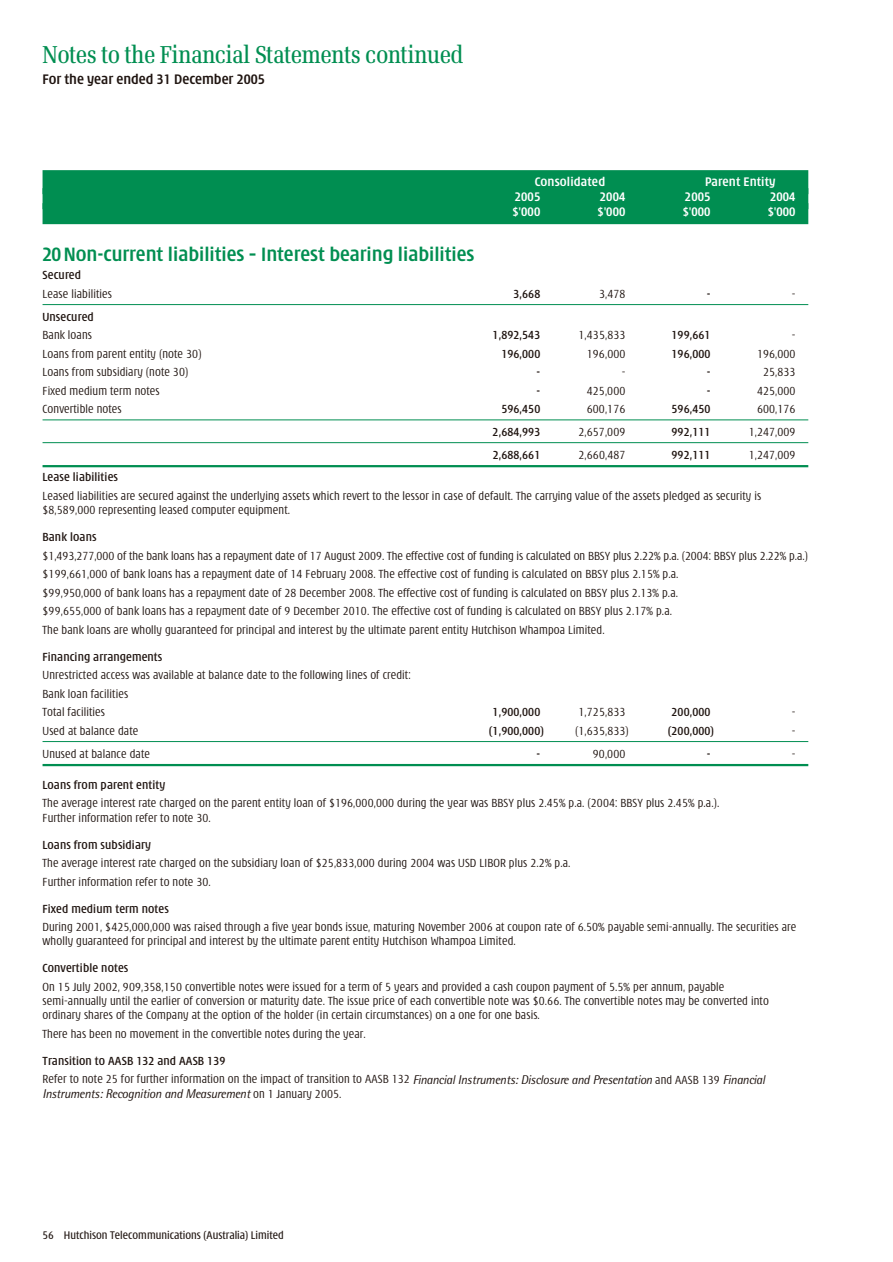
<style>
.page{position:relative;width:893px;height:1262px;background:#fff}
.page>*{position:absolute;margin:0;border:0;box-sizing:border-box;transform-origin:0 0}
.t1{font:27px "Verona";color:#008e51}
.t2{font:700 condensed 21px "Modena";color:#008e51}
.t3{font:700 condensed 15px "Modena";color:#1f1410}
.t4{font:700 condensed 13.5px "Modena";letter-spacing:.01em;color:#fff}
.t5{font:300 condensed 12.75px/18.5px "Modena";letter-spacing:.01em;color:#1f1410}
.t6{font:500 condensed 12.75px "Modena";letter-spacing:.01em;color:#1f1410}
.t7{font:italic 12.75px "Rotis Semi Sans";letter-spacing:-.025em;color:#1f1410}
.t8{font:12px "Modena Condensed";color:#1f1410}
.s1{font-weight:500}
.s2{font-family:"Rotis Semi Sans";font-weight:400;font-style:italic;font-stretch:normal}
.s3{font-family:"Modena";font-weight:300;font-style:normal;font-stretch:condensed}
</style>
<div class="page">
<div style="left:43px;top:170px;width:765px;height:24px;background:#008e51"></div>
<div style="left:43px;top:188px;width:765px;height:21px;background:#008e51"></div>
<div style="left:43px;top:203px;width:765px;height:21px;background:#008e51"></div>
<hr style="left:43px;top:304px;width:765px;height:1px;background:#008e51">
<hr style="left:43px;top:419px;width:765px;height:1px;background:#008e51">
<hr style="left:43px;top:442px;width:765px;height:1px;background:#008e51">
<hr style="left:43px;top:465px;width:765px;height:2px;background:#008e51">
<hr style="left:43px;top:741px;width:765px;height:1px;background:#008e51">
<hr style="left:43px;top:764px;width:765px;height:2px;background:#008e51">
<h1 class="t1" style="left:43px;top:45px;width:422px">Notes to the Financial Statements continued</h1>
<p class="t3" style="left:43px;top:74px;width:224px">For the year ended 31 December 2005</p>
<p class="t4" style="left:535px;top:176px;width:72px">Consolidated</p>
<p class="t4" style="left:705px;top:176px;width:72px">Parent Entity</p>
<p class="t4" style="left:514px;top:191px;width:27px">2005</p>
<p class="t4" style="left:600px;top:191px;width:27px">2004</p>
<p class="t4" style="left:685px;top:191px;width:27px">2005</p>
<p class="t4" style="left:770px;top:191px;width:27px">2004</p>
<p class="t4" style="left:512px;top:206px;width:29px">$'000</p>
<p class="t4" style="left:597px;top:206px;width:29px">$'000</p>
<p class="t4" style="left:682px;top:206px;width:29px">$'000</p>
<p class="t4" style="left:767px;top:206px;width:29px">$'000</p>
<h2 class="t2" style="left:43px;top:246px;width:433px">20 Non-current liabilities – Interest bearing liabilities</h2>
<p class="t6" style="left:43px;top:270px;width:40px">Secured</p>
<p class="t5" style="left:43px;top:285px;width:71px">Lease liabilities</p>
<p class="t6" style="left:513px;top:289px;width:28px">3,668</p>
<p class="t5" style="left:599px;top:285px;width:28px">3,478</p>
<p class="t6" style="left:706px;top:289px;width:5px">-</p>
<p class="t5" style="left:791px;top:285px;width:5px">-</p>
<p class="t6" style="left:43px;top:312px;width:53px">Unsecured</p>
<p class="t5" style="left:43px;top:326px;width:51px">Bank loans</p>
<p class="t6" style="left:492px;top:330px;width:49px">1,892,543</p>
<p class="t5" style="left:578px;top:326px;width:48px">1,435,833</p>
<p class="t6" style="left:671px;top:330px;width:40px">199,661</p>
<p class="t5" style="left:791px;top:326px;width:5px">-</p>
<p class="t5" style="left:43px;top:345px;width:160px">Loans from parent entity (note 30)</p>
<p class="t6" style="left:501px;top:349px;width:40px">196,000</p>
<p class="t5" style="left:587px;top:345px;width:40px">196,000</p>
<p class="t6" style="left:671px;top:349px;width:40px">196,000</p>
<p class="t5" style="left:757px;top:345px;width:40px">196,000</p>
<p class="t5" style="left:43px;top:363px;width:147px">Loans from subsidiary (note 30)</p>
<p class="t6" style="left:536px;top:367px;width:5px">-</p>
<p class="t5" style="left:621px;top:363px;width:5px">-</p>
<p class="t6" style="left:706px;top:367px;width:5px">-</p>
<p class="t5" style="left:763px;top:363px;width:34px">25,833</p>
<p class="t5" style="left:43px;top:382px;width:119px">Fixed medium term notes</p>
<p class="t6" style="left:536px;top:386px;width:5px">-</p>
<p class="t5" style="left:587px;top:382px;width:40px">425,000</p>
<p class="t6" style="left:706px;top:386px;width:5px">-</p>
<p class="t5" style="left:757px;top:382px;width:40px">425,000</p>
<p class="t5" style="left:43px;top:400px;width:81px">Convertible notes</p>
<p class="t6" style="left:501px;top:404px;width:40px">596,450</p>
<p class="t5" style="left:587px;top:400px;width:40px">600,176</p>
<p class="t6" style="left:671px;top:404px;width:40px">596,450</p>
<p class="t5" style="left:757px;top:400px;width:40px">600,176</p>
<p class="t6" style="left:492px;top:427px;width:49px">2,684,993</p>
<p class="t5" style="left:578px;top:423px;width:48px">2,657,009</p>
<p class="t6" style="left:671px;top:427px;width:40px">992,111</p>
<p class="t5" style="left:748px;top:423px;width:48px">1,247,009</p>
<p class="t6" style="left:492px;top:450px;width:49px">2,688,661</p>
<p class="t5" style="left:578px;top:446px;width:48px">2,660,487</p>
<p class="t6" style="left:671px;top:450px;width:40px">992,111</p>
<p class="t5" style="left:748px;top:446px;width:48px">1,247,009</p>
<p class="t6" style="left:43px;top:472px;width:77px">Lease liabilities</p>
<p class="t5" style="left:43px;top:489px;width:720px;line-height:14.2px">Leased liabilities are secured against the underlying assets which revert to the lessor in case of default. The carrying value of the assets pledged as security is $8,589,000 representing leased computer equipment.</p>
<p class="t6" style="left:43px;top:532px;width:55px">Bank loans</p>
<p class="t5" style="left:43px;top:547px;width:767px">$1,493,277,000 of the bank loans has a repayment date of 17 August 2009. The effective cost of funding is calculated on BBSY plus 2.22% p.a. (2004: BBSY plus 2.22% p.a.) $199,661,000 of bank loans has a repayment date of 14 February 2008. The effective cost of funding is calculated on BBSY plus 2.15% p.a.<br>$99,950,000 of bank loans has a repayment date of 28 December 2008. The effective cost of funding is calculated on BBSY plus 2.13% p.a.<br>$99,655,000 of bank loans has a repayment date of 9 December 2010. The effective cost of funding is calculated on BBSY plus 2.17% p.a.<br>The bank loans are wholly guaranteed for principal and interest by the ultimate parent entity Hutchison Whampoa Limited.</p>
<p class="t6" style="left:43px;top:652px;width:121px">Financing arrangements</p>
<p class="t5" style="left:43px;top:666px;width:369px">Unrestricted access was available at balance date to the following lines of credit:<br>Bank loan facilities<br>Total facilities</p>
<p class="t6" style="left:492px;top:707px;width:49px">1,900,000</p>
<p class="t5" style="left:578px;top:703px;width:48px">1,725,833</p>
<p class="t6" style="left:671px;top:707px;width:40px">200,000</p>
<p class="t5" style="left:791px;top:703px;width:5px">-</p>
<p class="t5" style="left:43px;top:722px;width:97px">Used at balance date</p>
<p class="t6" style="left:489px;top:726px;width:56px">(1,900,000)</p>
<p class="t5" style="left:575px;top:722px;width:55px">(1,635,833)</p>
<p class="t6" style="left:668px;top:726px;width:47px">(200,000)</p>
<p class="t5" style="left:791px;top:722px;width:5px">-</p>
<p class="t5" style="left:43px;top:745px;width:109px">Unused at balance date</p>
<p class="t6" style="left:536px;top:749px;width:5px">-</p>
<p class="t5" style="left:593px;top:745px;width:34px">90,000</p>
<p class="t6" style="left:706px;top:749px;width:5px">-</p>
<p class="t5" style="left:791px;top:745px;width:5px">-</p>
<p class="t6" style="left:43px;top:780px;width:124px">Loans from parent entity</p>
<p class="t5" style="left:43px;top:796px;width:678px;line-height:14.2px">The average interest rate charged on the parent entity loan of $196,000,000 during the year was BBSY plus 2.45% p.a. (2004: BBSY plus 2.45% p.a.).<br>Further information refer to note 30.</p>
<p class="t6" style="left:43px;top:840px;width:110px">Loans from subsidiary</p>
<p class="t5" style="left:43px;top:854px;width:529px">The average interest rate charged on the subsidiary loan of $25,833,000 during 2004 was USD LIBOR plus 2.2% p.a.<br>Further information refer to note 30.</p>
<p class="t6" style="left:43px;top:904px;width:128px">Fixed medium term notes</p>
<p class="t5" style="left:43px;top:920px;width:755px;line-height:14.2px">During 2001, $425,000,000 was raised through a five year bonds issue, maturing November 2006 at coupon rate of 6.50% payable semi-annually. The securities are wholly guaranteed for principal and interest by the ultimate parent entity Hutchison Whampoa Limited.</p>
<p class="t6" style="left:43px;top:963px;width:87px">Convertible notes</p>
<p class="t5" style="left:43px;top:980px;width:727px;line-height:14.2px">On 15 July 2002, 909,358,150 convertible notes were issued for a term of 5 years and provided a cash coupon payment of 5.5% per annum, payable semi-annually until the earlier of conversion or maturity date. The issue price of each convertible note was $0.66. The convertible notes may be converted into ordinary shares of the Company at the option of the holder (in certain circumstances) on a one for one basis.</p>
<p class="t5" style="left:43px;top:1025px;width:325px">There has been no movement in the convertible notes during the year.</p>
<p class="t5" style="left:43px;top:1052px;width:724px"><span class="s1">Transition to AASB 132 and AASB 139<br></span>Refer to note 25 for further information on the impact of transition to AASB 132 <span class="s2">Financial Instruments: Disclosure and Presentation</span> and AASB 139 <span class="s2">Financial</span></p>
<p class="t7" style="left:43px;top:1089px;width:300px">Instruments: Recognition and Measurement <span class="s3">on 1 January 2005.</span></p>
<p class="t8" style="left:43px;top:1230px;width:243px">56 Hutchison Telecommunications (Australia) Limited</p>
</div>
